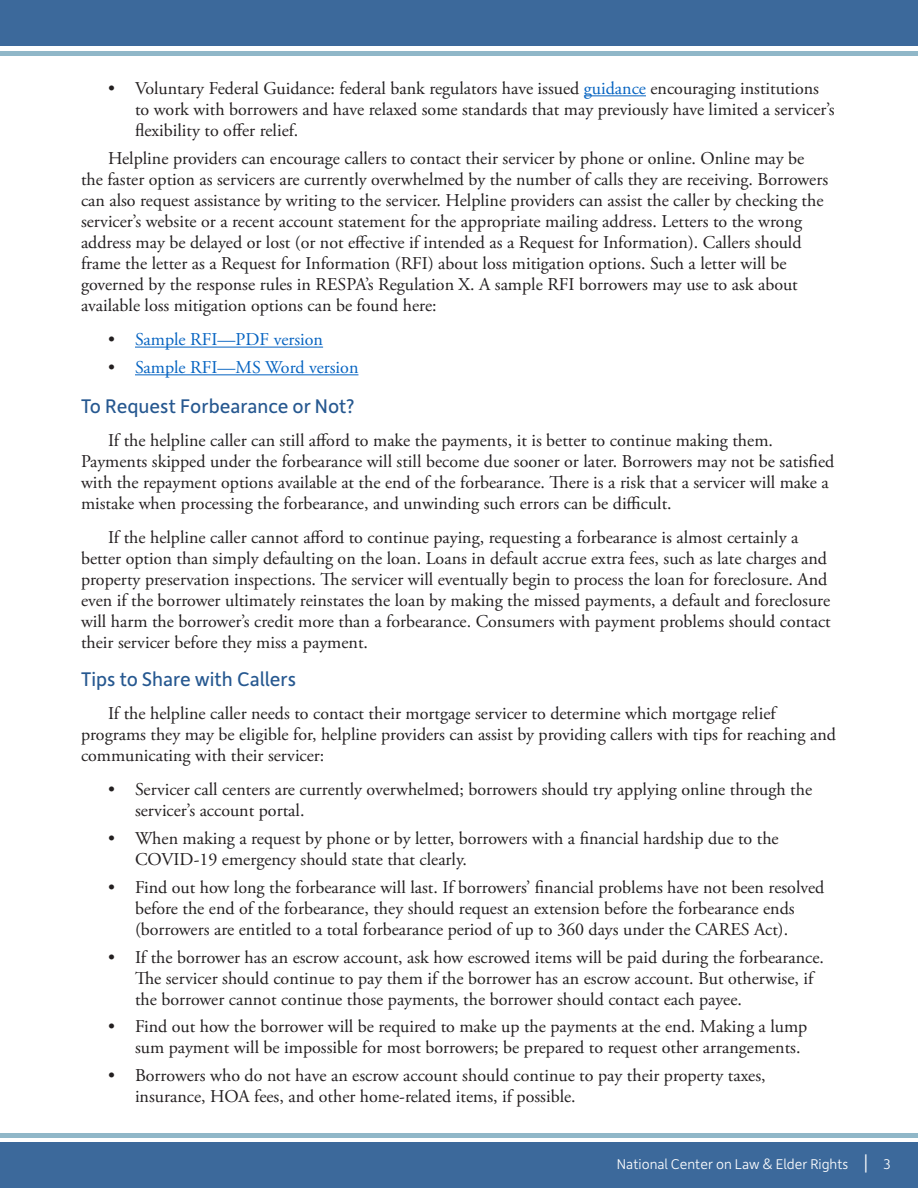
<style>
.page{position:relative;width:918px;height:1188px;background:#fff}
.page>*{position:absolute;margin:0;border:0;box-sizing:border-box;transform-origin:0 0}
.Subheader{font:21px "Depot New";color:#265890}
.Body_Text{font:18px/21px "Adobe Garamond Pro";color:#231f20}
.t1{font:18px "Adobe Garamond Pro";color:#0563c1}
.t2{font:300 15px "Depot New";color:#fff}
.s1{color:#0563c1}
.s2{color:#231f20}
.s3{font-size:21px}
</style>
<div class="page">
<div style="left:0;top:0;width:918px;height:46px;background:#3c699b"></div>
<div style="left:0;top:51px;width:918px;height:5px;background:#90b7c8"></div>
<div style="left:0;top:1133px;width:918px;height:5px;background:#90b7c8"></div>
<div style="left:0;top:1143px;width:918px;height:45px;background:#3c699b"></div>
<hr style="left:584px;top:95px;width:62px;height:1px;background:#0563c1">
<hr style="left:135px;top:347px;width:188px;height:1px;background:#0563c1">
<hr style="left:135px;top:374px;width:223px;height:1px;background:#0563c1">
<p class="Body_Text" style="left:135px;top:78px;width:701px;text-indent:-27px">• Voluntary Federal Guidance: federal bank regulators have issued <span class="s1">guidance</span> encouraging institutions to work with borrowers and have relaxed some standards that may previously have limited a servicer’s flexibility to offer relief.</p>
<p class="Body_Text" style="left:81px;top:148px;width:749px;text-indent:27px">Helpline providers can encourage callers to contact their servicer by phone or online. Online may be the faster option as servicers are currently overwhelmed by the number of calls they are receiving. Borrowers can also request assistance by writing to the servicer. Helpline providers can assist the caller by checking the servicer’s website or a recent account statement for the appropriate mailing address. Letters to the wrong address may be delayed or lost (or not effective if intended as a Request for Information). Callers should frame the letter as a Request for Information (RFI) about loss mitigation options. Such a letter will be governed by the response rules in RESPA’s Regulation X. A sample RFI borrowers may use to ask about available loss mitigation options can be found here:</p>
<p class="t1" style="left:108px;top:329px;width:217px"><span class="s2">•</span> Sample RFI—PDF version</p>
<p class="t1" style="left:108px;top:357px;width:252px"><span class="s2">•</span> Sample RFI—MS Word version</p>
<p class="Subheader" style="left:81px;top:392px;width:275px">To Request Forbearance or Not?</p>
<p class="Body_Text" style="left:81px;top:430px;width:755px;text-indent:27px">If the helpline caller can still afford to make the payments, it is better to continue making them.<br>Payments skipped under the forbearance will still become due sooner or later. Borrowers may not be satisfied with the repayment options available at the end of the forbearance. There is a risk that a servicer will make a mistake when processing the forbearance, and unwinding such errors can be difficult.</p>
<p class="Body_Text" style="left:81px;top:528px;width:751px;text-indent:27px">If the helpline caller cannot afford to continue paying, requesting a forbearance is almost certainly a better option than simply defaulting on the loan. Loans in default accrue extra fees, such as late charges and property preservation inspections. The servicer will eventually begin to process the loan for foreclosure. And even if the borrower ultimately reinstates the loan by making the missed payments, a default and foreclosure will harm the borrower’s credit more than a forbearance. Consumers with payment problems should contact their servicer before they miss a payment.</p>
<p class="Subheader" style="left:81px;top:665px;width:217px">Tips to Share with Callers</p>
<p class="Body_Text" style="left:81px;top:703px;width:757px;text-indent:27px">If the helpline caller needs to contact their mortgage servicer to determine which mortgage relief programs they may be eligible for, helpline providers can assist by providing callers with tips for reaching and communicating with their servicer:</p>
<p class="Body_Text" style="left:135px;top:780px;width:679px;text-indent:-27px">• Servicer call centers are currently overwhelmed; borrowers should try applying online through the servicer’s account portal.</p>
<p class="Body_Text" style="left:135px;top:828px;width:645px;text-indent:-27px">• When making a request by phone or by letter, borrowers with a financial hardship due to the<br>COVID-19 emergency should state that clearly.</p>
<p class="Body_Text" style="left:108px;top:877px;width:718px;text-align:center">• Find out how long the forbearance will last. If borrowers’ financial problems have not been resolved before the end of the forbearance, they should request an extension before the forbearance ends (borrowers are entitled to a total forbearance period of up to 360 days under the CARES Act).</p>
<p class="Body_Text" style="left:135px;top:947px;width:690px;text-indent:-27px">• If the borrower has an escrow account, ask how escrowed items will be paid during the forbearance.<br>The servicer should continue to pay them if the borrower has an escrow account. But otherwise, if the borrower cannot continue those payments, the borrower should contact each payee.</p>
<p class="Body_Text" style="left:135px;top:1017px;width:674px;text-indent:-27px">• Find out how the borrower will be required to make up the payments at the end. Making a lump sum payment will be impossible for most borrowers; be prepared to request other arrangements.</p>
<p class="Body_Text" style="left:135px;top:1065px;width:632px;text-indent:-27px">• Borrowers who do not have an escrow account should continue to pay their property taxes, insurance, HOA fees, and other home-related items, if possible.</p>
<p class="t2" style="left:617px;top:1155px;width:275px">National Center on Law &amp; Elder Rights <span class="s3">|</span> 3</p>
</div>
